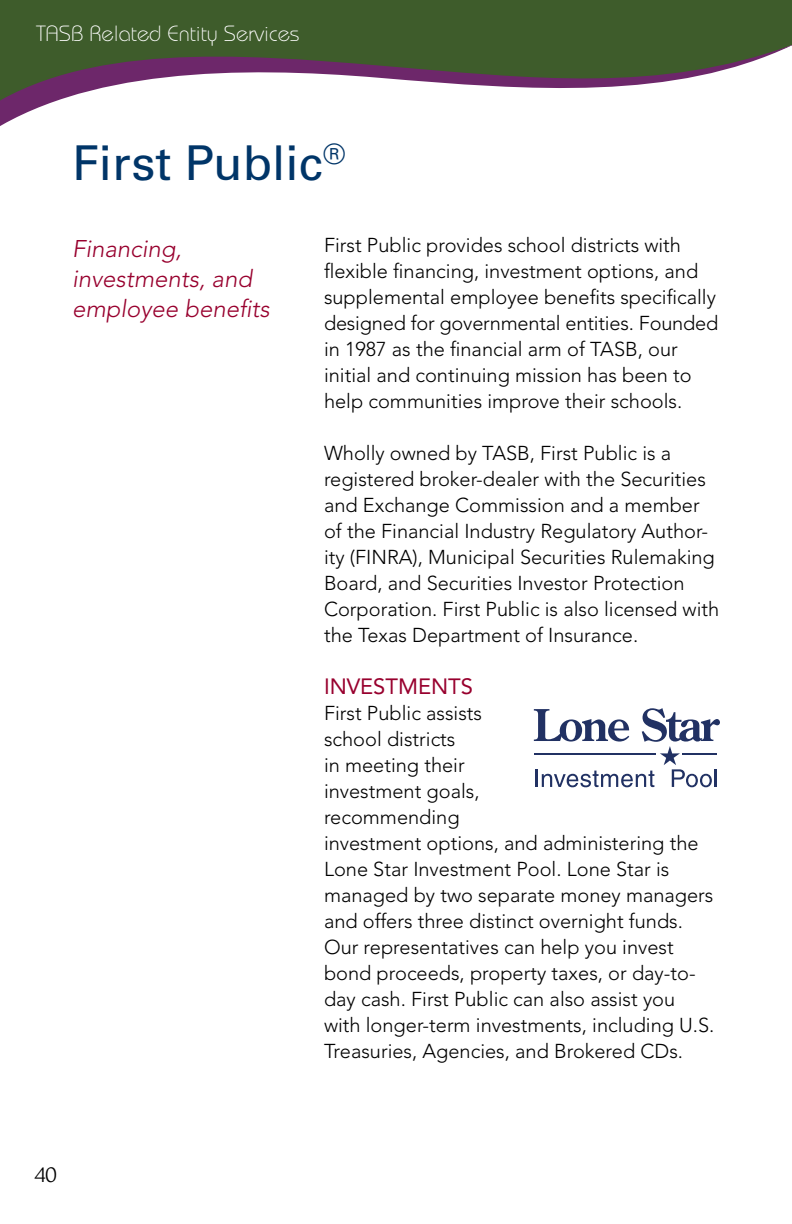
<style>
.page{position:relative;width:792px;height:1224px;background:#fff}
.page>*{position:absolute;margin:0;border:0;box-sizing:border-box;transform-origin:0 0}
.t1{font:48px "Univers";color:#003568}
.t2{font:italic 300 24px/30px "Avenir";color:#98002e}
.t3{font:300 22px "Bauhaus";color:#fff}
.t4{font:22px "Avenir";letter-spacing:.065em;color:#98002e}
.t5{font:300 20px/26px "Avenir";color:#000}
.t6{font:20px "Brewery LT";color:#000}
</style>
<div class="page">
<div style="left:0;top:0;width:792px;height:42px;background:#3e5c2b"></div>
<svg style="left:0;top:42px;width:792px;height:84px"></svg>
<svg style="left:534px;top:708px;width:186px;height:79px"></svg>
<p class="t3" style="left:36px;top:20px;width:265px">TASB Related Entity Services</p>
<h1 class="t1" style="left:72px;top:135px;width:275px">First Public<sup>®</sup></h1>
<p class="t2" style="left:72px;top:234px;width:199px">Financing, investments, and employee benefits</p>
<p class="t6" style="left:34px;top:1163px;width:24px">40</p>
<p class="t5" style="left:324px;top:232px;width:396px">First Public provides school districts with flexible financing, investment options, and supplemental employee benefits specifically designed for governmental entities. Founded in 1987 as the financial arm of TASB, our initial and continuing mission has been to help communities improve their schools.</p>
<p class="t5" style="left:324px;top:440px;width:397px">Wholly owned by TASB, First Public is a registered broker-dealer with the Securities and Exchange Commission and a member of the Financial Industry Regulatory Author&shy;ity (FINRA), Municipal Securities Rulemaking Board, and Securities Investor Protection Corporation. First Public is also licensed with the Texas Department of Insurance.</p>
<p class="t4" style="left:324px;top:673px;width:151px">INVESTM ENTS</p>
<p class="t5" style="left:324px;top:700px;width:392px">First Public assists<br>school districts<br>in meeting their<br>investment goals,<br>recommending<br>investment options, and administering the Lone Star Investment Pool. Lone Star is managed by two separate money managers and offers three distinct overnight funds.<br>Our representatives can help you invest bond proceeds, property taxes, or day-to&shy;day cash. First Public can also assist you with longer-term investments, including U.S.<br>Treasuries, Agencies, and Brokered CDs.</p>
</div>
